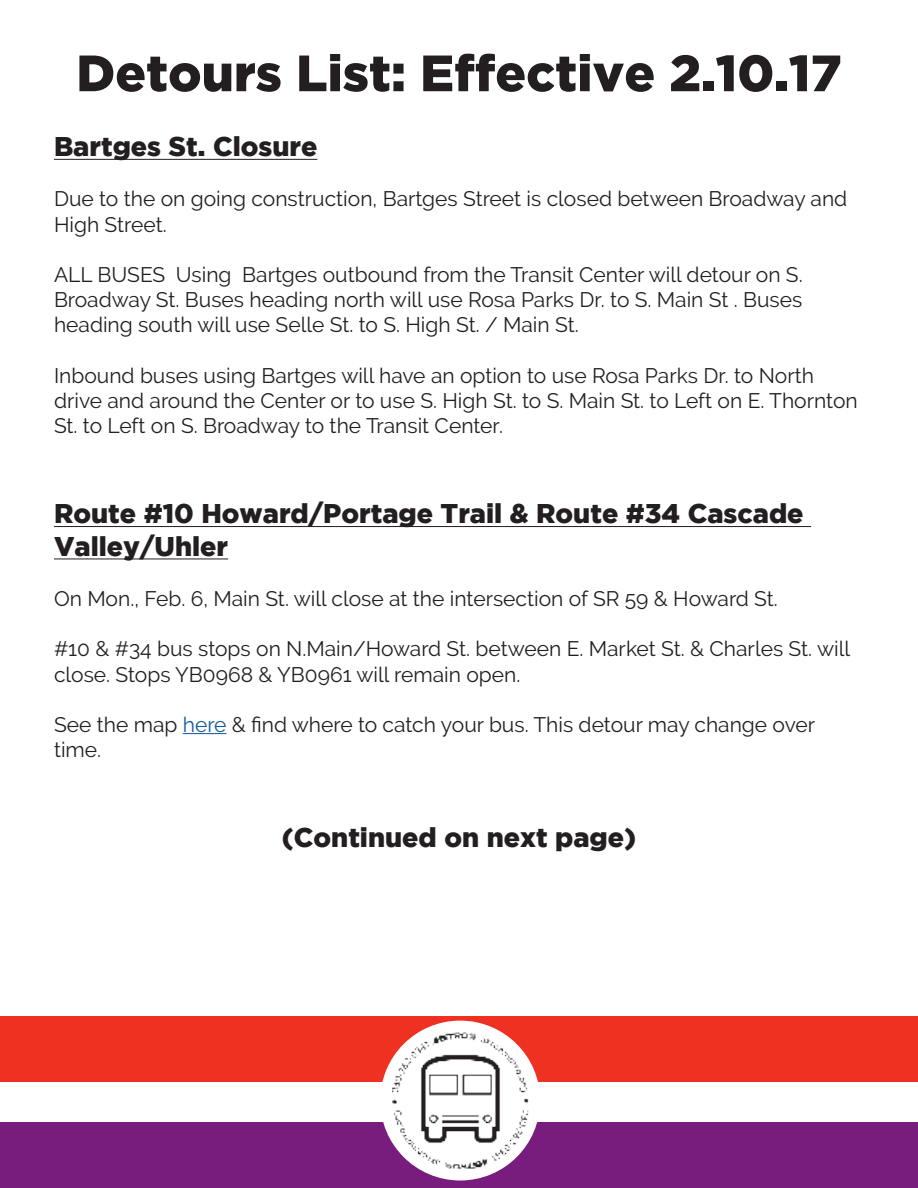
<style>
.page{position:relative;width:918px;height:1188px;background:#fff}
.page>*{position:absolute;margin:0;border:0;box-sizing:border-box;transform-origin:0 0}
.t1{font:900 51px "Gotham";color:#231f20}
.Detour_Header{font:900 27px/32.4px "Gotham";color:#231f20}
.Detour_Body{font:21px/25.2px "Raleway";color:#231f20}
.s1{color:#175d9e}
</style>
<div class="page">
<hr style="left:54px;top:159px;width:263px;height:1px;background:#231f20">
<hr style="left:54px;top:526px;width:757px;height:1px;background:#231f20">
<hr style="left:54px;top:559px;width:174px;height:1px;background:#231f20">
<hr style="left:183px;top:733px;width:43px;height:1px;background:#175d9e">
<div style="left:0;top:1122px;width:918px;height:66px;background:#781d7d"></div>
<div style="left:0;top:1017px;width:918px;height:65px;background:#ef3122"></div>
<div style="left:380px;top:1021px;width:160px;height:159px;background:#fff;border-radius:50%"></div>
<img style="left:392px;top:1033px;width:136px;height:135px">
<p class="t1" style="left:76px;top:44px;width:767px">Detours List: Effective 2.10.17</p>
<p class="Detour_Header" style="left:54px;top:130px;width:265px">Bartges St. Closure</p>
<p class="Detour_Body" style="left:54px;top:186px;width:795px">Due to the on going construction, Bartges Street is closed between Broadway and<br>High Street.</p>
<p class="Detour_Body" style="left:54px;top:262px;width:750px;text-align:justify">ALL BUSES Using Bartges outbound from the Transit Center will detour on S.<br>Broadway St. Buses heading north will use Rosa Parks Dr. to S. Main St . Buses heading south will use Selle St. to S. High St. / Main St.</p>
<p class="Detour_Body" style="left:54px;top:363px;width:805px">Inbound buses using Bartges will have an option to use Rosa Parks Dr. to North drive and around the Center or to use S. High St. to S. Main St. to Left on E. Thornton<br>St. to Left on S. Broadway to the Transit Center.</p>
<p class="Detour_Header" style="left:54px;top:497px;width:751px">Route #10 Howard/Portage Trail &amp; Route #34 Cascade<br>Valley/Uhler</p>
<p class="Detour_Body" style="left:54px;top:586px;width:725px">On Mon., Feb. 6, Main St. will close at the intersection of SR 59 &amp; Howard St.</p>
<p class="Detour_Body" style="left:54px;top:636px;width:798px">#10 &amp; #34 bus stops on N.Main/Howard St. between E. Market St. &amp; Charles St. will close. Stops YB0968 &amp; YB0961 will remain open.</p>
<p class="Detour_Body" style="left:54px;top:712px;width:763px">See the map <span class="s1">here</span> &amp; find where to catch your bus. This detour may change over time.</p>
<p class="Detour_Header" style="left:282px;top:821px;width:356px">(Continued on next page)</p>
</div>
